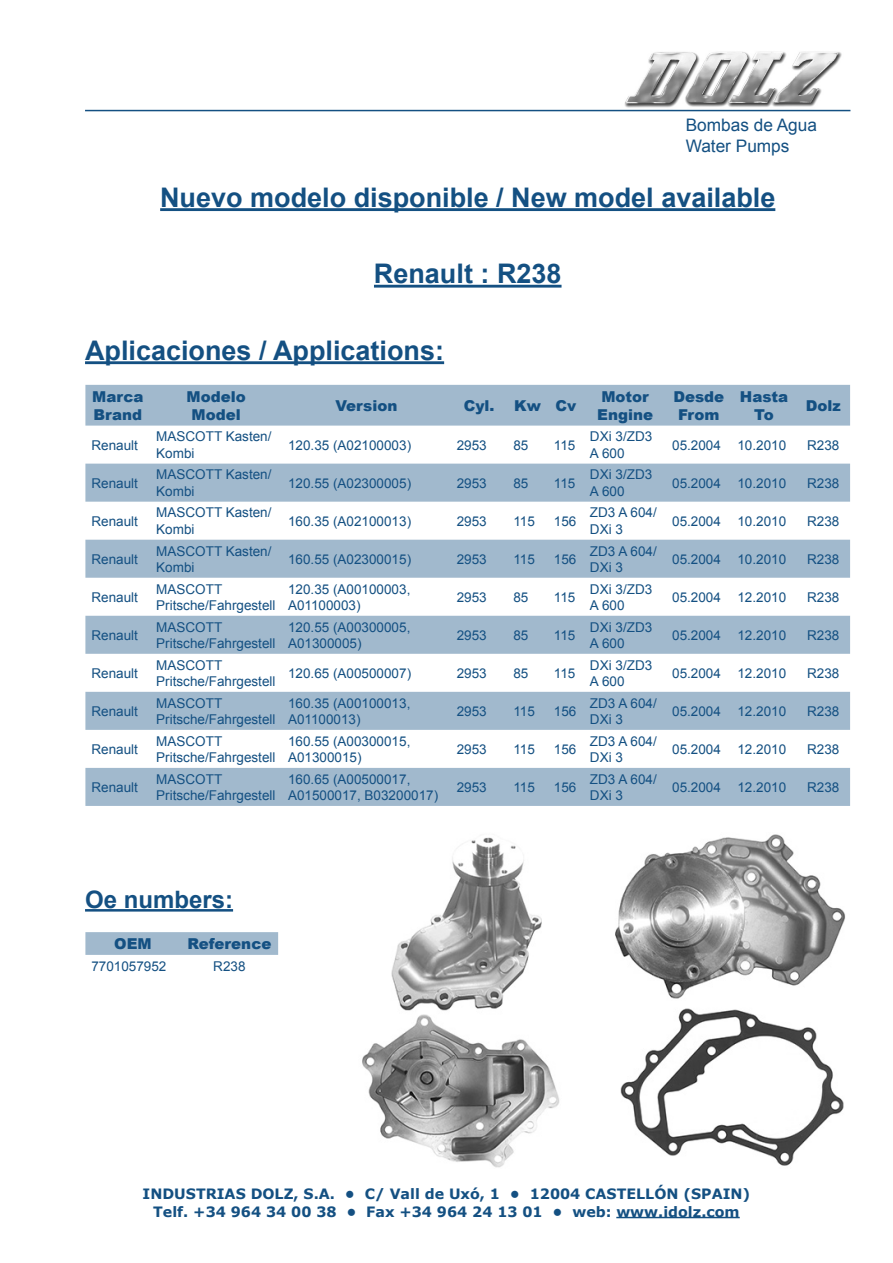
<style>
.page{position:relative;width:893px;height:1263px;background:#fff}
.page>*{position:absolute;margin:0;border:0;box-sizing:border-box;transform-origin:0 0}
.t1{font:700 27px "Arial";color:#145082}
.t2{font:700 24px "Arial";color:#145082}
.t3{font:17.25px "Arial";color:#145082}
.t4{font:900 15px/18px "Arial";color:#145082;text-align:center}
.t5{font:700 14.25px/17.1px "Verdana";color:#145082;text-align:center}
.t6{font:13.5px/16.2px "Arial";color:#145082}
</style>
<div class="page">
<img style="left:610px;top:51px;width:240px;height:61px">
<hr style="left:85px;top:110px;width:765px;height:1px;background:#145082">
<hr style="left:160px;top:208px;width:615px;height:3px;background:#145082">
<hr style="left:85px;top:361px;width:359px;height:3px;background:#145082">
<hr style="left:616px;top:1217px;width:124px;height:1px;background:#145082">
<hr style="left:374px;top:285px;width:187px;height:3px;background:#145082">
<hr style="left:85px;top:909px;width:148px;height:2px;background:#145082">
<img style="left:362px;top:834px;width:484px;height:334px">
<svg style="left:85px;top:385px;width:765px;height:421px;fill:#a1b9cd"></svg>
<svg style="left:85px;top:932px;width:193px;height:23px"></svg>
<p class="t3" style="left:686px;top:113px;width:133px">Bombas de Agua</p>
<p class="t3" style="left:686px;top:134px;width:105px">Water Pumps</p>
<h1 class="t1" style="left:160px;top:179px;width:617px">Nuevo modelo disponible / New model available</h1>
<p class="t1" style="left:374px;top:256px;width:189px">Renault : R238</p>
<h1 class="t1" style="left:85px;top:332px;width:361px">Aplicaciones / Applications:</h1>
<p class="t4" style="left:92px;top:387px;width:53px;text-align:left">Marca<br>Brand</p>
<p class="t4" style="left:187px;top:387px;width:61px">Modelo</p>
<p class="t4" style="left:192px;top:405px;width:51px">Model</p>
<p class="t4" style="left:335px;top:396px;width:64px">Version</p>
<p class="t4" style="left:464px;top:396px;width:32px">Cyl.</p>
<p class="t4" style="left:514px;top:396px;width:28px">Kw</p>
<p class="t4" style="left:555px;top:396px;width:22px">Cv</p>
<p class="t4" style="left:601px;top:387px;width:49px">Motor</p>
<p class="t4" style="left:597px;top:405px;width:57px">Engine</p>
<p class="t4" style="left:673px;top:387px;width:52px">Desde<br>From</p>
<p class="t4" style="left:740px;top:387px;width:50px">Hasta<br>To</p>
<p class="t4" style="left:806px;top:396px;width:37px">Dolz</p>
<p class="t6" style="left:91px;top:437px;width:48px">Renault</p>
<p class="t6" style="left:156px;top:429px;width:117px">MASCOTT Kasten/<br>Kombi</p>
<p class="t6" style="left:288px;top:437px;width:125px">120.35 (A02100003)</p>
<p class="t6" style="left:457px;top:437px;width:32px">2953</p>
<p class="t6" style="left:513px;top:437px;width:17px">85</p>
<p class="t6" style="left:554px;top:437px;width:23px">115</p>
<p class="t6" style="left:590px;top:429px;width:64px">DXi 3/ZD3<br>A 600</p>
<p class="t6" style="left:672px;top:437px;width:50px">05.2004</p>
<p class="t6" style="left:737px;top:437px;width:50px">10.2010</p>
<p class="t6" style="left:807px;top:437px;width:34px">R238</p>
<p class="t6" style="left:91px;top:475px;width:48px">Renault</p>
<p class="t6" style="left:156px;top:467px;width:117px">MASCOTT Kasten/<br>Kombi</p>
<p class="t6" style="left:288px;top:475px;width:125px">120.55 (A02300005)</p>
<p class="t6" style="left:457px;top:475px;width:32px">2953</p>
<p class="t6" style="left:513px;top:475px;width:17px">85</p>
<p class="t6" style="left:554px;top:475px;width:23px">115</p>
<p class="t6" style="left:590px;top:467px;width:64px">DXi 3/ZD3<br>A 600</p>
<p class="t6" style="left:672px;top:475px;width:50px">05.2004</p>
<p class="t6" style="left:737px;top:475px;width:50px">10.2010</p>
<p class="t6" style="left:807px;top:475px;width:34px">R238</p>
<p class="t6" style="left:91px;top:513px;width:48px">Renault</p>
<p class="t6" style="left:156px;top:505px;width:117px">MASCOTT Kasten/<br>Kombi</p>
<p class="t6" style="left:288px;top:513px;width:125px">160.35 (A02100013)</p>
<p class="t6" style="left:457px;top:513px;width:32px">2953</p>
<p class="t6" style="left:513px;top:513px;width:23px">115</p>
<p class="t6" style="left:554px;top:513px;width:24px">156</p>
<p class="t6" style="left:590px;top:505px;width:68px">ZD3 A 604/<br>DXi 3</p>
<p class="t6" style="left:672px;top:513px;width:50px">05.2004</p>
<p class="t6" style="left:737px;top:513px;width:50px">10.2010</p>
<p class="t6" style="left:807px;top:513px;width:34px">R238</p>
<p class="t6" style="left:91px;top:551px;width:48px">Renault</p>
<p class="t6" style="left:156px;top:543px;width:117px">MASCOTT Kasten/<br>Kombi</p>
<p class="t6" style="left:288px;top:551px;width:125px">160.55 (A02300015)</p>
<p class="t6" style="left:457px;top:551px;width:32px">2953</p>
<p class="t6" style="left:513px;top:551px;width:23px">115</p>
<p class="t6" style="left:554px;top:551px;width:24px">156</p>
<p class="t6" style="left:590px;top:543px;width:68px">ZD3 A 604/<br>DXi 3</p>
<p class="t6" style="left:672px;top:551px;width:50px">05.2004</p>
<p class="t6" style="left:737px;top:551px;width:50px">10.2010</p>
<p class="t6" style="left:807px;top:551px;width:34px">R238</p>
<p class="t6" style="left:91px;top:589px;width:48px">Renault</p>
<p class="t6" style="left:156px;top:581px;width:121px">MASCOTT<br>Pritsche/Fahrgestell</p>
<p class="t6" style="left:288px;top:581px;width:124px">120.35 (A00100003,<br>A01100003)</p>
<p class="t6" style="left:457px;top:589px;width:32px">2953</p>
<p class="t6" style="left:513px;top:589px;width:17px">85</p>
<p class="t6" style="left:554px;top:589px;width:23px">115</p>
<p class="t6" style="left:590px;top:581px;width:64px">DXi 3/ZD3<br>A 600</p>
<p class="t6" style="left:672px;top:589px;width:50px">05.2004</p>
<p class="t6" style="left:737px;top:589px;width:50px">12.2010</p>
<p class="t6" style="left:807px;top:589px;width:34px">R238</p>
<p class="t6" style="left:91px;top:627px;width:48px">Renault</p>
<p class="t6" style="left:156px;top:619px;width:121px">MASCOTT<br>Pritsche/Fahrgestell</p>
<p class="t6" style="left:288px;top:619px;width:124px">120.55 (A00300005,<br>A01300005)</p>
<p class="t6" style="left:457px;top:627px;width:32px">2953</p>
<p class="t6" style="left:513px;top:627px;width:17px">85</p>
<p class="t6" style="left:554px;top:627px;width:23px">115</p>
<p class="t6" style="left:590px;top:619px;width:64px">DXi 3/ZD3<br>A 600</p>
<p class="t6" style="left:672px;top:627px;width:50px">05.2004</p>
<p class="t6" style="left:737px;top:627px;width:50px">12.2010</p>
<p class="t6" style="left:807px;top:627px;width:34px">R238</p>
<p class="t6" style="left:91px;top:665px;width:48px">Renault</p>
<p class="t6" style="left:156px;top:657px;width:121px">MASCOTT<br>Pritsche/Fahrgestell</p>
<p class="t6" style="left:288px;top:665px;width:125px">120.65 (A00500007)</p>
<p class="t6" style="left:457px;top:665px;width:32px">2953</p>
<p class="t6" style="left:513px;top:665px;width:17px">85</p>
<p class="t6" style="left:554px;top:665px;width:23px">115</p>
<p class="t6" style="left:590px;top:657px;width:64px">DXi 3/ZD3<br>A 600</p>
<p class="t6" style="left:672px;top:665px;width:50px">05.2004</p>
<p class="t6" style="left:737px;top:665px;width:50px">12.2010</p>
<p class="t6" style="left:807px;top:665px;width:34px">R238</p>
<p class="t6" style="left:91px;top:703px;width:48px">Renault</p>
<p class="t6" style="left:156px;top:695px;width:121px">MASCOTT<br>Pritsche/Fahrgestell</p>
<p class="t6" style="left:288px;top:695px;width:124px">160.35 (A00100013,<br>A01100013)</p>
<p class="t6" style="left:457px;top:703px;width:32px">2953</p>
<p class="t6" style="left:513px;top:703px;width:23px">115</p>
<p class="t6" style="left:554px;top:703px;width:24px">156</p>
<p class="t6" style="left:590px;top:695px;width:68px">ZD3 A 604/<br>DXi 3</p>
<p class="t6" style="left:672px;top:703px;width:50px">05.2004</p>
<p class="t6" style="left:737px;top:703px;width:50px">12.2010</p>
<p class="t6" style="left:807px;top:703px;width:34px">R238</p>
<p class="t6" style="left:91px;top:741px;width:48px">Renault</p>
<p class="t6" style="left:156px;top:733px;width:121px">MASCOTT<br>Pritsche/Fahrgestell</p>
<p class="t6" style="left:288px;top:733px;width:124px">160.55 (A00300015,<br>A01300015)</p>
<p class="t6" style="left:457px;top:741px;width:32px">2953</p>
<p class="t6" style="left:513px;top:741px;width:23px">115</p>
<p class="t6" style="left:554px;top:741px;width:24px">156</p>
<p class="t6" style="left:590px;top:733px;width:68px">ZD3 A 604/<br>DXi 3</p>
<p class="t6" style="left:672px;top:741px;width:50px">05.2004</p>
<p class="t6" style="left:737px;top:741px;width:50px">12.2010</p>
<p class="t6" style="left:807px;top:741px;width:34px">R238</p>
<p class="t6" style="left:91px;top:779px;width:48px">Renault</p>
<p class="t6" style="left:156px;top:771px;width:121px">MASCOTT<br>Pritsche/Fahrgestell</p>
<p class="t6" style="left:288px;top:771px;width:152px">160.65 (A00500017,<br>A01500017, B03200017)</p>
<p class="t6" style="left:457px;top:779px;width:32px">2953</p>
<p class="t6" style="left:513px;top:779px;width:23px">115</p>
<p class="t6" style="left:554px;top:779px;width:24px">156</p>
<p class="t6" style="left:590px;top:771px;width:68px">ZD3 A 604/<br>DXi 3</p>
<p class="t6" style="left:672px;top:779px;width:50px">05.2004</p>
<p class="t6" style="left:737px;top:779px;width:50px">12.2010</p>
<p class="t6" style="left:807px;top:779px;width:34px">R238</p>
<p class="t2" style="left:85px;top:883px;width:150px">Oe numbers:</p>
<p class="t4" style="left:114px;top:934px;width:39px">OEM</p>
<p class="t4" style="left:188px;top:934px;width:85px">Reference</p>
<p class="t6" style="left:91px;top:958px;width:77px">7701057952</p>
<p class="t6" style="left:213px;top:958px;width:34px">R238</p>
<p class="t5" style="left:143px;top:1185px;width:609px">INDUSTRIAS DOLZ, S.A. • C/ Vall de Uxó, 1 • 12004 CASTELLÓN (SPAIN)<br>Telf. +34 964 34 00 38 • Fax +34 964 24 13 01 • web: www.idolz.com</p>
</div>
